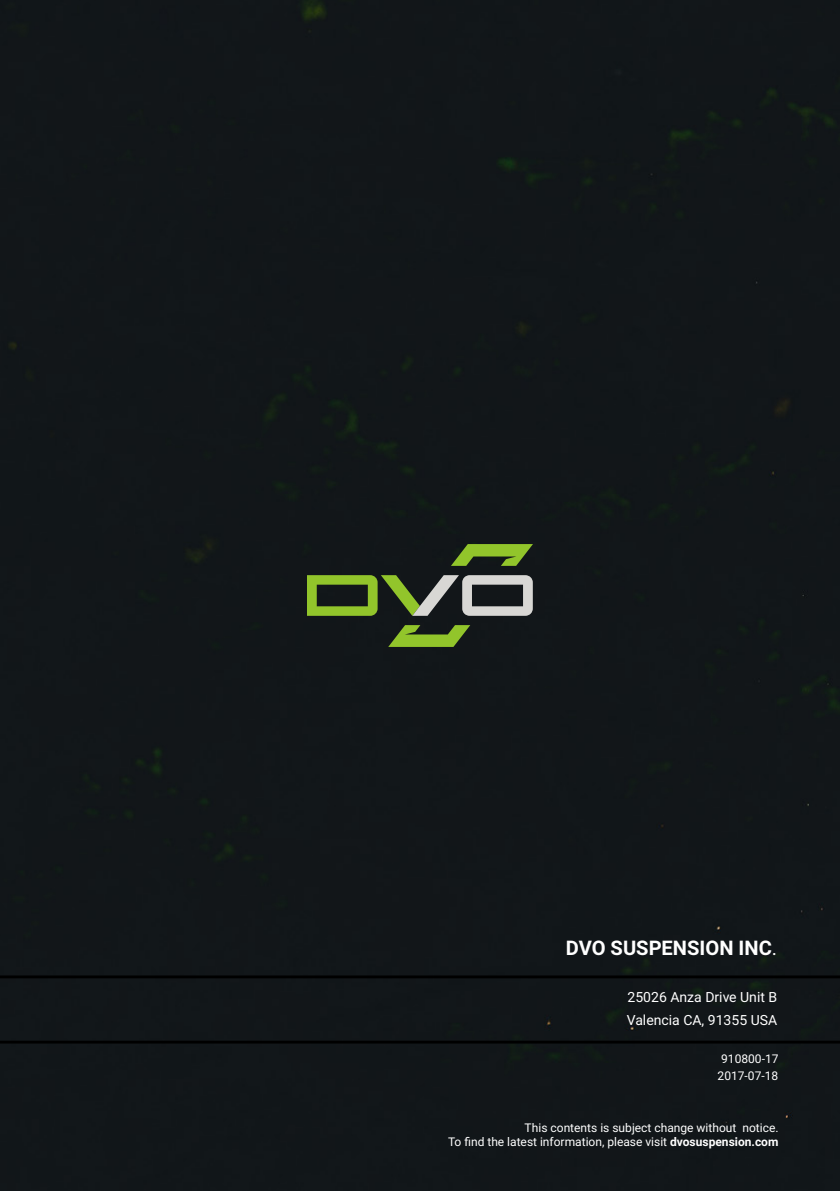
<style>
.page{position:relative;width:840px;height:1191px;background:#fff}
.page>*{position:absolute;margin:0;border:0;box-sizing:border-box;transform-origin:0 0}
.t1{font:700 20.2px "Roboto";color:#fff}
.t2{font:14px/23.4px "Roboto";color:#fff}
.t3{font:12px/14px "Roboto";color:#fff;text-align:right}
.s1{font-weight:400}
.s2{font-weight:700}
</style>
<div class="page">
<div style="left:0;top:0;width:839px;height:1191px;background:#121619"></div>
<hr style="left:0;top:1040px;width:839px;height:3px;background:#000">
<hr style="left:0;top:975px;width:839px;height:3px;background:#000">
<svg style="left:450px;top:544px;width:82px;height:22px;background:#5e7f23"></svg>
<svg style="left:388px;top:625px;width:82px;height:22px;background:#5e7f23"></svg>
<svg style="left:307px;top:575px;width:225px;height:41px;background:#63714c"></svg>
<h1 class="t1" style="left:565px;top:934px;width:213px">DVO SUSPENSION INC<span class="s1">.</span></h1>
<p class="t2" style="left:626px;top:984px;width:152px">25026 Anza Drive Unit B<br>Valencia CA, 91355 USA</p>
<p class="t3" style="left:720px;top:1051px;width:59px">910800-17</p>
<p class="t3" style="left:717px;top:1068px;width:62px">2017-07-18</p>
<p class="t3" style="left:448px;top:1119px;width:332px">This contents is subject change without notice.<br>To find the latest information, please visit <span class="s2">dvosuspension.com</span></p>
</div>
